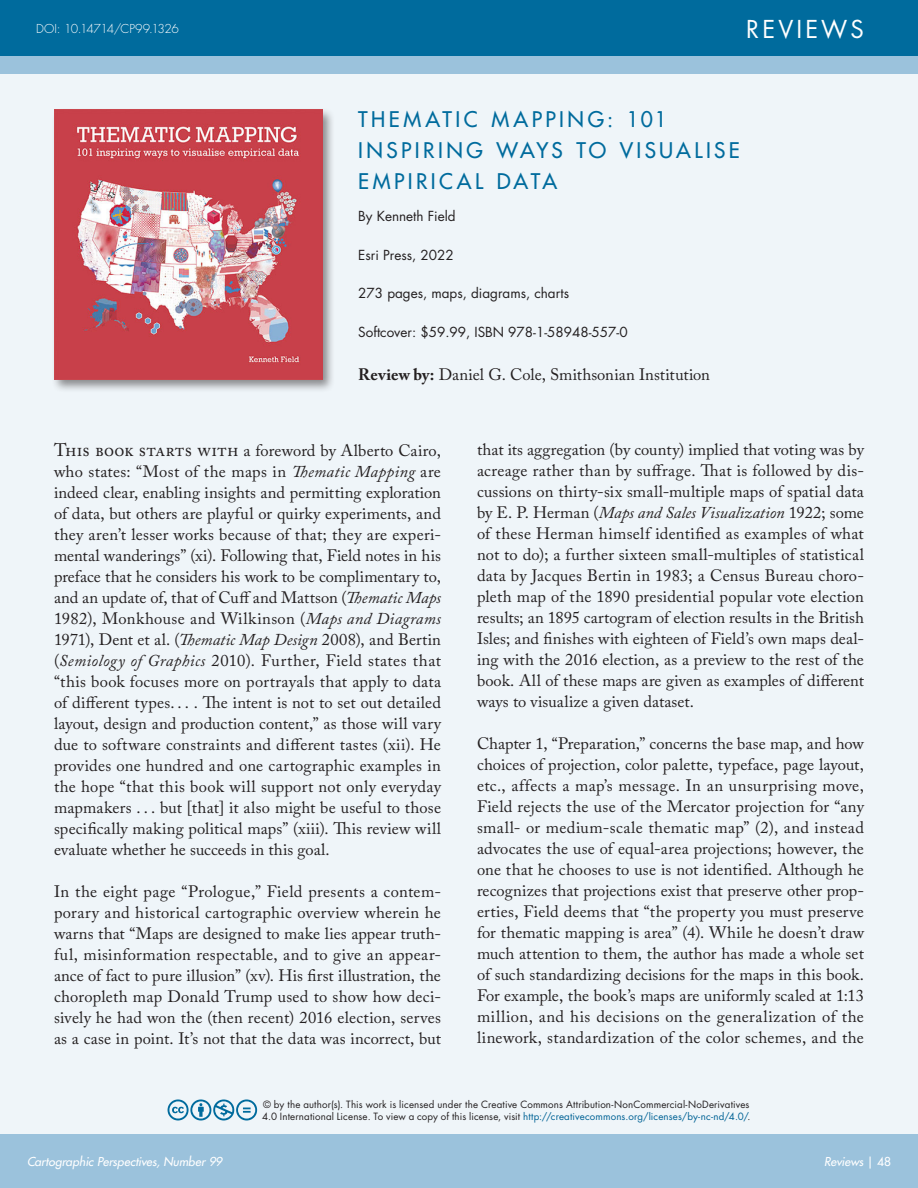
<style>
.page{position:relative;width:918px;height:1188px;background:#fff}
.page>*{position:absolute;margin:0;border:0;box-sizing:border-box;transform-origin:0 0}
.t1{font:24px "Futura Std";letter-spacing:.13em;color:#fff}
.Review_Book_Title{font:500 21px/30.9px "Futura Std";letter-spacing:.16em;color:#006b9d}
.Main_Body_Text{font:16.5px/21px "Adobe Caslon Pro";letter-spacing:.01em;color:#231f20;text-align:justify}
.Review_Header{font:13.5px "Futura Std";color:#231f20}
.t2{font:italic 500 12px "Futura Std";color:#fff}
.Article_Author{font:300 12px "Futura Std";letter-spacing:-.04em;color:#fff}
.t3{font:9.75px/12.8px "Futura Std";letter-spacing:.015em;color:#231f20}
.s1{font-weight:700}
.s2{font-size:18px}
.s3{font-style:italic}
.s4{color:#006295}
.s5{font-style:normal}
</style>
<div class="page">
<div style="left:0;top:1134px;width:918px;height:54px;background:#9bc2dc"></div>
<div style="left:0;top:0;width:918px;height:1134px;background:#eff5f9"></div>
<div style="left:0;top:56px;width:918px;height:18px;background:#9bc2dc"></div>
<div style="left:0;top:0;width:918px;height:56px;background:#006b9d"></div>
<div style="left:51px;top:107px;width:285px;height:286px;background:#231f20;opacity:.5"></div>
<img style="left:54px;top:110px;width:268px;height:270px">
<svg style="left:168px;top:1099px;width:89px;height:22px"></svg>
<p class="Article_Author" style="left:36px;top:21px;width:144px">DOI: 10.14714/CP99.1326</p>
<h1 class="t1" style="left:746px;top:14px;width:119px">REVIEWS</h1>
<p class="Review_Book_Title" style="left:358px;top:104px;width:383px">THEMATIC MAPPING: 101<br>INSPIRING WAYS TO VISUALISE<br>EMPIRICAL DATA</p>
<p class="Review_Header" style="left:358px;top:208px;width:99px">By Kenneth Field</p>
<p class="Review_Header" style="left:358px;top:246px;width:97px">Esri Press, 2022</p>
<p class="Review_Header" style="left:358px;top:285px;width:212px">273 pages, maps, diagrams, charts</p>
<p class="Review_Header" style="left:358px;top:323px;width:271px">Softcover: $59.99, ISBN 978-1-58948-557-0</p>
<p class="Main_Body_Text" style="left:358px;top:364px;width:353px"><span class="s1">Review by:</span> Daniel G. Cole, Smithsonian Institution</p>
<p class="Main_Body_Text" style="left:54px;top:440px;width:389px"><span class="s2">This book starts with</span> a foreword by Alberto Cairo, who states: “Most of the maps in <span class="s3">Thematic Mapping</span> are indeed clear, enabling insights and permitting exploration of data, but others are playful or quirky experiments, and they aren’t lesser works because of that; they are experi&shy;mental wanderings” (xi). Following that, Field notes in his preface that he considers his work to be complimentary to, and an update of, that of Cuff and Mattson (<span class="s3">Thematic Maps </span>1982), Monkhouse and Wilkinson (<span class="s3">Maps and Diagrams </span>1971), Dent et al. (<span class="s3">Thematic Map Design</span> 2008), and Bertin (<span class="s3">Semiology of Graphics</span> 2010). Further, Field states that “this book focuses more on portrayals that apply to data of different types. . . . The intent is not to set out detailed layout, design and production content,” as those will vary due to software constraints and different tastes (xii). He provides one hundred and one cartographic examples in the hope “that this book will support not only everyday mapmakers . . . but [that] it also might be useful to those specifically making political maps” (xiii). This review will evaluate whether he succeeds in this goal.</p>
<p class="Main_Body_Text" style="left:54px;top:881px;width:389px">In the eight page “Prologue,” Field presents a contem&shy;porary and historical cartographic overview wherein he warns that “Maps are designed to make lies appear truth&shy;ful, misinformation respectable, and to give an appear&shy;ance of fact to pure illusion” (xv). His first illustration, the choropleth map Donald Trump used to show how deci&shy;sively he had won the (then recent) 2016 election, serves as a case in point. It’s not that the data was incorrect, but</p>
<p class="Main_Body_Text" style="left:477px;top:439px;width:389px">that its aggregation (by county) implied that voting was by acreage rather than by suffrage. That is followed by dis&shy;cussions on thirty-six small-multiple maps of spatial data by E. P. Herman (<span class="s3">Maps and Sales Visualization</span> 1922; some of these Herman himself identified as examples of what not to do); a further sixteen small-multiples of statistical data by Jacques Bertin in 1983; a Census Bureau choro&shy;pleth map of the 1890 presidential popular vote election results; an 1895 cartogram of election results in the British Isles; and finishes with eighteen of Field’s own maps deal&shy;ing with the 2016 election, as a preview to the rest of the book. All of these maps are given as examples of different ways to visualize a given dataset.</p>
<p class="Main_Body_Text" style="left:477px;top:733px;width:389px">Chapter 1, “Preparation,” concerns the base map, and how choices of projection, color palette, typeface, page layout, etc., affects a map’s message. In an unsurprising move, Field rejects the use of the Mercator projection for “any small- or medium-scale thematic map” (2), and instead advocates the use of equal-area projections; however, the one that he chooses to use is not identified. Although he recognizes that projections exist that preserve other prop&shy;erties, Field deems that “the property you must preserve for thematic mapping is area” (4). While he doesn’t draw much attention to them, the author has made a whole set of such standardizing decisions for the maps in this book.<br>For example, the book’s maps are uniformly scaled at 1:13 million, and his decisions on the generalization of the linework, standardization of the color schemes, and the</p>
<p class="t3" style="left:262px;top:1098px;width:490px">© by the author(s). This work is licensed under the Creative Commons Attribution-NonCommercial-NoDerivatives<br>4.0 International License. To view a copy of this license, visit <span class="s4">http://creativecommons.org/licenses/by-nc-nd/4.0/</span>.</p>
<p class="t2" style="left:27px;top:1154px;width:197px">Cartographic Perspectives, Number 99</p>
<p class="t2" style="left:824px;top:1154px;width:68px">Reviews <span class="s5">| 48</span></p>
</div>
